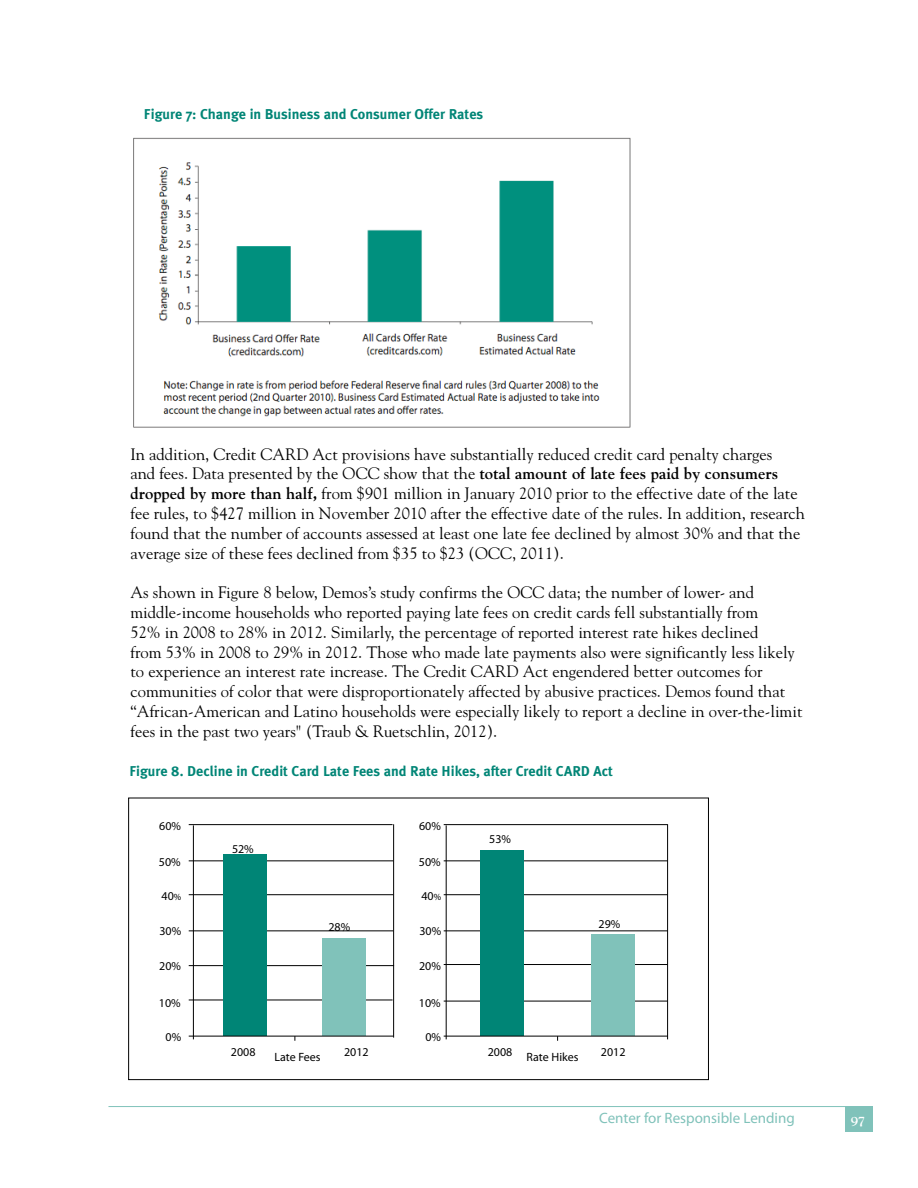
<style>
.page{position:relative;width:918px;height:1188px;background:#fff}
.page>*{position:absolute;margin:0;border:0;box-sizing:border-box;transform-origin:0 0}
.t1{font:16.5px/19.8px "Goudy";color:#000}
.t2{font:15px "Myriad Pro";color:#80c2ba}
.t3{font:700 14.25px "Meta Plus";color:#008576}
.t4{font:700 13.5px "Goudy";color:#fff}
.t5{font:12px "Myriad Pro";color:#000}
.s1{font-weight:700}
.s2{font-size:9.3px}
</style>
<div class="page">
<hr style="left:108px;top:1106px;width:764px;height:1px;background:#80c2ba">
<div style="left:845px;top:1107px;width:27px;height:25px;background:#80c2ba"></div>
<img style="left:133px;top:137px;width:498px;height:291px">
<hr style="left:444px;top:824px;width:224px;height:1px;background:#000">
<hr style="left:189px;top:824px;width:204px;height:1px;background:#000">
<hr style="left:444px;top:861px;width:224px;height:1px;background:#000">
<hr style="left:189px;top:861px;width:204px;height:1px;background:#000">
<hr style="left:444px;top:894px;width:224px;height:1px;background:#000">
<hr style="left:189px;top:894px;width:204px;height:1px;background:#000">
<hr style="left:444px;top:931px;width:224px;height:1px;background:#000">
<hr style="left:189px;top:931px;width:204px;height:1px;background:#000">
<hr style="left:444px;top:964px;width:224px;height:1px;background:#000">
<hr style="left:189px;top:965px;width:205px;height:1px;background:#000">
<hr style="left:444px;top:1001px;width:224px;height:1px;background:#000">
<hr style="left:189px;top:1000px;width:204px;height:1px;background:#000">
<hr style="left:446px;top:825px;width:1px;height:214px;background:#000">
<hr style="left:193px;top:825px;width:1px;height:214px;background:#000">
<hr style="left:667px;top:824px;width:1px;height:215px;background:#000">
<hr style="left:393px;top:824px;width:1px;height:214px;background:#000">
<div style="left:480px;top:850px;width:44px;height:186px;background:#008576"></div>
<div style="left:223px;top:855px;width:43px;height:181px;background:#008576"></div>
<div style="left:591px;top:934px;width:44px;height:102px;background:#80c2ba"></div>
<div style="left:322px;top:938px;width:44px;height:98px;background:#80c2ba"></div>
<hr style="left:444px;top:1036px;width:224px;height:1px;background:#000">
<hr style="left:189px;top:1036px;width:204px;height:1px;background:#000">
<div style="left:128px;top:798px;width:581px;height:282px;border:1px solid #000"></div>
<p class="t3" style="left:144px;top:106px;width:341px">Figure 7: Change in Business and Consumer Offer Rates</p>
<p class="t1" style="left:130px;top:443px;width:676px">In addition, Credit CARD Act provisions have substantially reduced credit card penalty charges<br>and fees. Data presented by the OCC show that the <span class="s1">total amount of late fees paid by consumers dropped by more than half,</span> from $901 million in January 2010 prior to the effective date of the late fee rules, to $427 million in November 2010 after the effective date of the rules. In addition, research found that the number of accounts assessed at least one late fee declined by almost 30% and that the average size of these fees declined from $35 to $23 (OCC, 2011).</p>
<p class="t1" style="left:130px;top:582px;width:674px">As shown in Figure 8 below, Demos’s study confirms the OCC data; the number of lower- and middle-income households who reported paying late fees on credit cards fell substantially from<br>52% in 2008 to 28% in 2012. Similarly, the percentage of reported interest rate hikes declined<br>from 53% in 2008 to 29% in 2012. Those who made late payments also were significantly less likely to experience an interest rate increase. The Credit CARD Act engendered better outcomes for communities of color that were disproportionately affected by abusive practices. Demos found that “African-American and Latino households were especially likely to report a decline in over-the-limit fees in the past two years" (Traub &amp; Ruetschlin, 2012).</p>
<p class="t3" style="left:129px;top:763px;width:485px">Figure 8. Decline in Credit Card Late Fees and Rate Hikes, after Credit CARD Act</p>
<p class="t5" style="left:159px;top:818px;width:23px">60%</p>
<p class="t5" style="left:419px;top:818px;width:23px">60%</p>
<p class="t5" style="left:232px;top:841px;width:23px">52%</p>
<p class="t5" style="left:159px;top:855px;width:23px">50%</p>
<p class="t5" style="left:419px;top:855px;width:23px">50%</p>
<p class="t5" style="left:489px;top:831px;width:23px">53%</p>
<p class="t5" style="left:162px;top:889px;width:21px">40<span class="s2">%</span></p>
<p class="t5" style="left:421px;top:889px;width:21px">40<span class="s2">%</span></p>
<p class="t5" style="left:160px;top:924px;width:23px">30%</p>
<p class="t5" style="left:419px;top:924px;width:23px">30%</p>
<p class="t5" style="left:328px;top:920px;width:23px">28%</p>
<p class="t5" style="left:599px;top:916px;width:23px">29%</p>
<p class="t5" style="left:159px;top:959px;width:23px">20%</p>
<p class="t5" style="left:419px;top:959px;width:23px">20%</p>
<p class="t5" style="left:159px;top:995px;width:23px">10%</p>
<p class="t5" style="left:419px;top:995px;width:23px">10%</p>
<p class="t5" style="left:166px;top:1030px;width:17px">0%</p>
<p class="t5" style="left:425px;top:1030px;width:17px">0%</p>
<p class="t5" style="left:231px;top:1045px;width:26px">2008</p>
<p class="t5" style="left:344px;top:1045px;width:26px">2012</p>
<p class="t5" style="left:488px;top:1045px;width:26px">2008</p>
<p class="t5" style="left:601px;top:1045px;width:26px">2012</p>
<p class="t5" style="left:275px;top:1050px;width:48px">Late Fees</p>
<p class="t5" style="left:527px;top:1050px;width:53px">Rate Hikes</p>
<p class="t2" style="left:599px;top:1109px;width:197px">Center for Responsible Lending</p>
<p class="t4" style="left:851px;top:1113px;width:16px">97</p>
</div>
